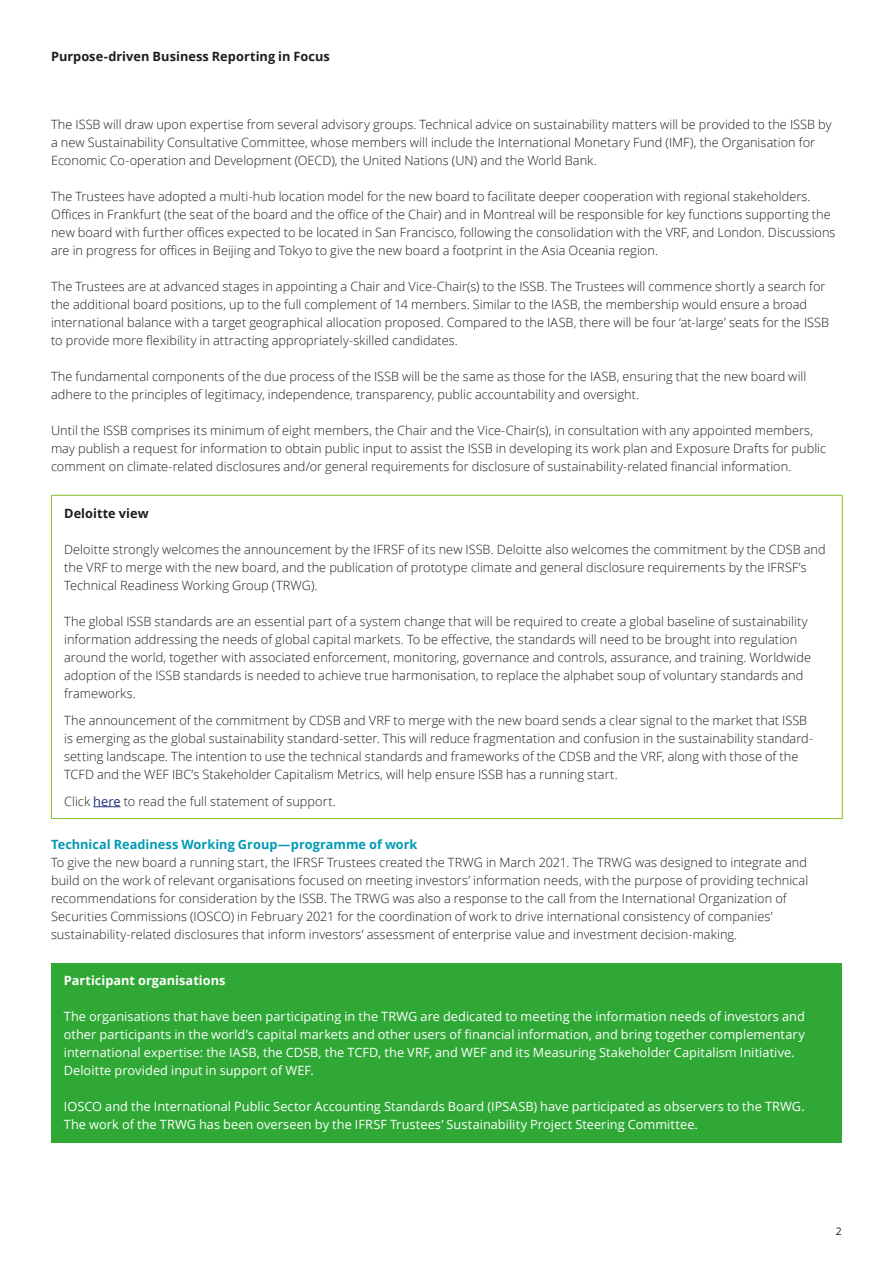
<style>
.page{position:relative;width:893px;height:1263px;background:#fff}
.page>*{position:absolute;margin:0;border:0;box-sizing:border-box;transform-origin:0 0}
.Body_copy__8_5_12pt{font:300 12.75px/18px "Open Sans";letter-spacing:.005em;color:#1d1d1b}
.Chart_key__8_5_12pt{font:300 12.75px/18px "Open Sans";letter-spacing:.005em;color:#1d1d1b}
.Subhead_B__8_5_12pt{font:12.75px/18px "Open Sans";letter-spacing:.005em;color:#fff}
.Chart_key__8_5_12pt-2{font:12.75px/18px "Open Sans";letter-spacing:.005em;color:#fff}
.Body_copy__8_5_12pt-2{font:700 12.75px "Open Sans";letter-spacing:.005em;color:#1d1d1b}
.Subhead_A__8_5_12pt{font:700 12.75px "Open Sans";color:#009ab4}
.Subhead_B__8_5_12pt-2{font:700 12.75px "Open Sans";color:#fff}
.t1{font:10.5px "Open Sans";color:#1d1d1b}
.s1{font-weight:400;color:#1c3276}
</style>
<div class="page">
<hr style="left:51px;top:495px;width:792px;height:1px;background:#87bd25">
<hr style="left:51px;top:496px;width:1px;height:322px;background:#87bd25">
<hr style="left:842px;top:496px;width:1px;height:322px;background:#87bd25">
<hr style="left:51px;top:818px;width:792px;height:1px;background:#87bd25">
<svg style="left:93px;top:806px;width:28px;height:1px"></svg>
<div style="left:51px;top:963px;width:791px;height:179px;background:#2fa836"></div>
<p class="Body_copy__8_5_12pt-2" style="left:51px;top:47px;width:280px">Purpose-driven Business Reporting in Focus</p>
<p class="Body_copy__8_5_12pt" style="left:51px;top:115px;width:782px">The ISSB will draw upon expertise from several advisory groups. Technical advice on sustainability matters will be provided to the ISSB by a new Sustainability Consultative Committee, whose members will include the International Monetary Fund (IMF), the Organisation for<br>Economic Co-operation and Development (OECD), the United Nations (UN) and the World Bank.</p>
<p class="Body_copy__8_5_12pt" style="left:51px;top:187px;width:786px">The Trustees have adopted a multi-hub location model for the new board to facilitate deeper cooperation with regional stakeholders.<br>Offices in Frankfurt (the seat of the board and the office of the Chair) and in Montreal will be responsible for key functions supporting the new board with further offices expected to be located in San Francisco, following the consolidation with the VRF, and London. Discussions are in progress for offices in Beijing and Tokyo to give the new board a footprint in the Asia Oceania region.</p>
<p class="Body_copy__8_5_12pt" style="left:51px;top:277px;width:779px">The Trustees are at advanced stages in appointing a Chair and Vice-Chair(s) to the ISSB. The Trustees will commence shortly a search for the additional board positions, up to the full complement of 14 members. Similar to the IASB, the membership would ensure a broad international balance with a target geographical allocation proposed. Compared to the IASB, there will be four ‘at-large’ seats for the ISSB to provide more flexibility in attracting appropriately-skilled candidates.</p>
<p class="Body_copy__8_5_12pt" style="left:51px;top:367px;width:757px">The fundamental components of the due process of the ISSB will be the same as those for the IASB, ensuring that the new board will adhere to the principles of legitimacy, independence, transparency, public accountability and oversight.</p>
<p class="Body_copy__8_5_12pt" style="left:51px;top:421px;width:777px">Until the ISSB comprises its minimum of eight members, the Chair and the Vice-Chair(s), in consultation with any appointed members, may publish a request for information to obtain public input to assist the ISSB in developing its work plan and Exposure Drafts for public comment on climate-related disclosures and/or general requirements for disclosure of sustainability-related financial information.</p>
<p class="Body_copy__8_5_12pt-2" style="left:64px;top:504px;width:86px">Deloitte view</p>
<p class="Body_copy__8_5_12pt" style="left:64px;top:540px;width:763px">Deloitte strongly welcomes the announcement by the IFRSF of its new ISSB. Deloitte also welcomes the commitment by the CDSB and the VRF to merge with the new board, and the publication of prototype climate and general disclosure requirements by the IFRSF’s<br>Technical Readiness Working Group (TRWG).</p>
<p class="Chart_key__8_5_12pt" style="left:64px;top:612px;width:748px">The global ISSB standards are an essential part of a system change that will be required to create a global baseline of sustainability information addressing the needs of global capital markets. To be effective, the standards will need to be brought into regulation around the world, together with associated enforcement, monitoring, governance and controls, assurance, and training. Worldwide adoption of the ISSB standards is needed to achieve true harmonisation, to replace the alphabet soup of voluntary standards and frameworks.</p>
<p class="Chart_key__8_5_12pt" style="left:64px;top:711px;width:750px">The announcement of the commitment by CDSB and VRF to merge with the new board sends a clear signal to the market that ISSB is emerging as the global sustainability standard-setter. This will reduce fragmentation and confusion in the sustainability standard&shy;setting landscape. The intention to use the technical standards and frameworks of the CDSB and the VRF, along with those of the TCFD and the WEF IBC’s Stakeholder Capitalism Metrics, will help ensure ISSB has a running start.</p>
<p class="Chart_key__8_5_12pt" style="left:64px;top:792px;width:273px">Click <span class="s1">here</span> to read the full statement of support.</p>
<p class="Subhead_A__8_5_12pt" style="left:51px;top:835px;width:368px">Technical Readiness Working Group—programme of work</p>
<p class="Body_copy__8_5_12pt" style="left:51px;top:853px;width:759px">To give the new board a running start, the IFRSF Trustees created the TRWG in March 2021. The TRWG was designed to integrate and build on the work of relevant organisations focused on meeting investors’ information needs, with the purpose of providing technical recommendations for consideration by the ISSB. The TRWG was also a response to the call from the International Organization of Securities Commissions (IOSCO) in February 2021 for the coordination of work to drive international consistency of companies’ sustainability-related disclosures that inform investors’ assessment of enterprise value and investment decision-making.</p>
<p class="Subhead_B__8_5_12pt-2" style="left:64px;top:972px;width:163px">Participant organisations</p>
<p class="Subhead_B__8_5_12pt" style="left:64px;top:1007px;width:743px">The organisations that have been participating in the TRWG are dedicated to meeting the information needs of investors and other participants in the world’s capital markets and other users of financial information, and bring together complementary international expertise: the IASB, the CDSB, the TCFD, the VRF, and WEF and its Measuring Stakeholder Capitalism Initiative.<br>Deloitte provided input in support of WEF.</p>
<p class="Chart_key__8_5_12pt-2" style="left:64px;top:1097px;width:743px">IOSCO and the International Public Sector Accounting Standards Board (IPSASB) have participated as observers to the TRWG.<br>The work of the TRWG has been overseen by the IFRSF Trustees’ Sustainability Project Steering Committee.</p>
<p class="t1" style="left:836px;top:1224px;width:8px">2</p>
</div>
